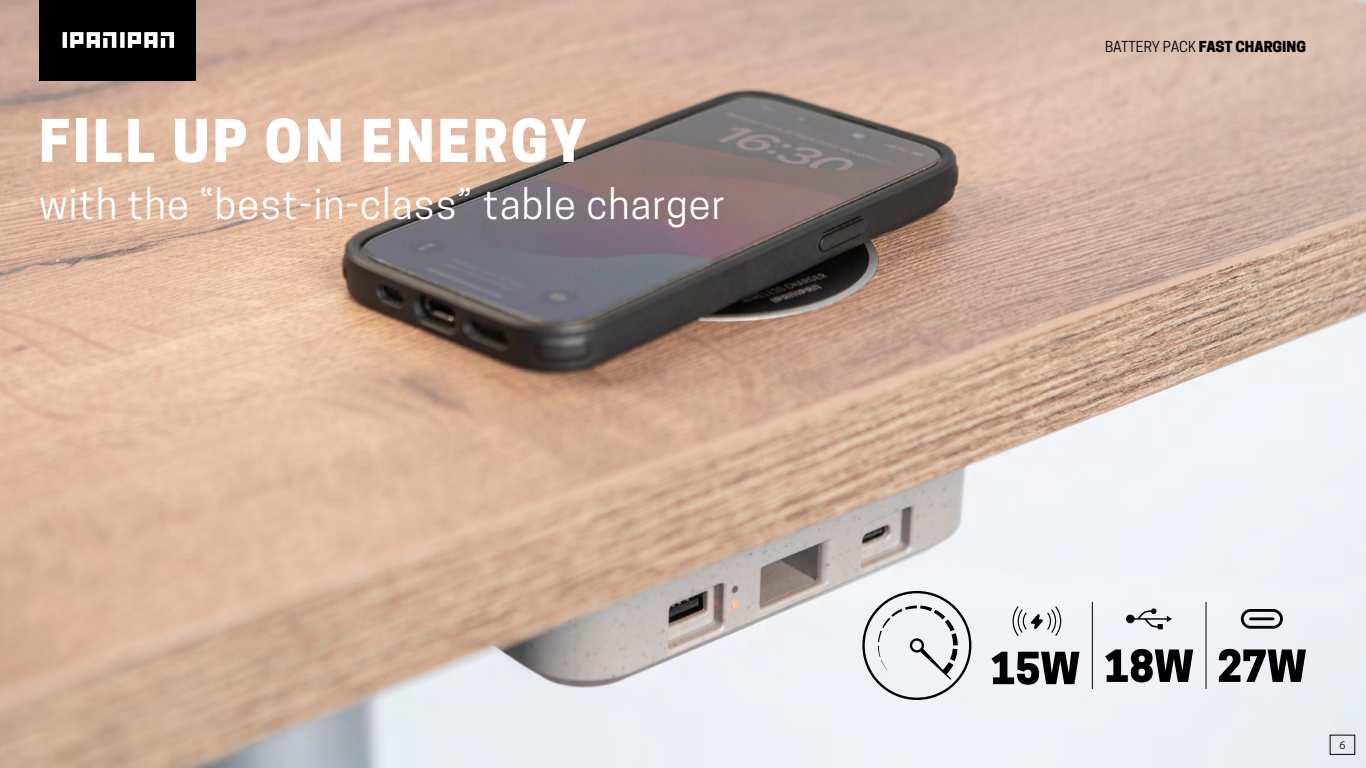
<style>
.page{position:relative;width:1366px;height:768px;background:#fff}
.page>*{position:absolute;margin:0;border:0;box-sizing:border-box;transform-origin:0 0}
.t1{font:800 55.1px "Cooper Hewitt";letter-spacing:.06em;color:#fff}
.t2{font:40px "Cooper Hewitt";letter-spacing:.03em;color:#fff}
.t3{font:800 14.2px "Cooper Hewitt";color:#000}
.t4{font:10px "Cooper Hewitt";color:#000}
.s1{font-weight:400}
</style>
<div class="page">
<img style="left:0;top:0;width:1366px;height:768px">
<div style="left:39px;top:0;width:157px;height:81px;background:#000"></div>
<svg style="left:63px;top:32px;width:111px;height:16px"></svg>
<svg style="left:1013px;top:606px;width:48px;height:30px"></svg>
<svg style="left:992px;top:652px;width:88px;height:33px"></svg>
<svg style="left:1241px;top:609px;width:42px;height:20px"></svg>
<svg style="left:1219px;top:649px;width:87px;height:33px"></svg>
<svg style="left:1126px;top:608px;width:46px;height:21px"></svg>
<svg style="left:1105px;top:649px;width:88px;height:34px"></svg>
<svg style="left:862px;top:591px;width:109px;height:109px"></svg>
<hr style="left:1092px;top:602px;width:1px;height:87px;background:#000">
<hr style="left:1206px;top:602px;width:1px;height:87px;background:#000">
<h1 class="t1" style="left:39px;top:108px;width:549px">FILL UP ON ENERGY</h1>
<p class="t2" style="left:39px;top:181px;width:687px">with the ‟best-in-class” table charger</p>
<p class="t3" style="left:1105px;top:38px;width:202px"><span class="s1">BATTERY PACK</span> FAST CHARGING</p>
<p class="t4" style="left:1339px;top:739px;width:7px">6</p>
</div>
